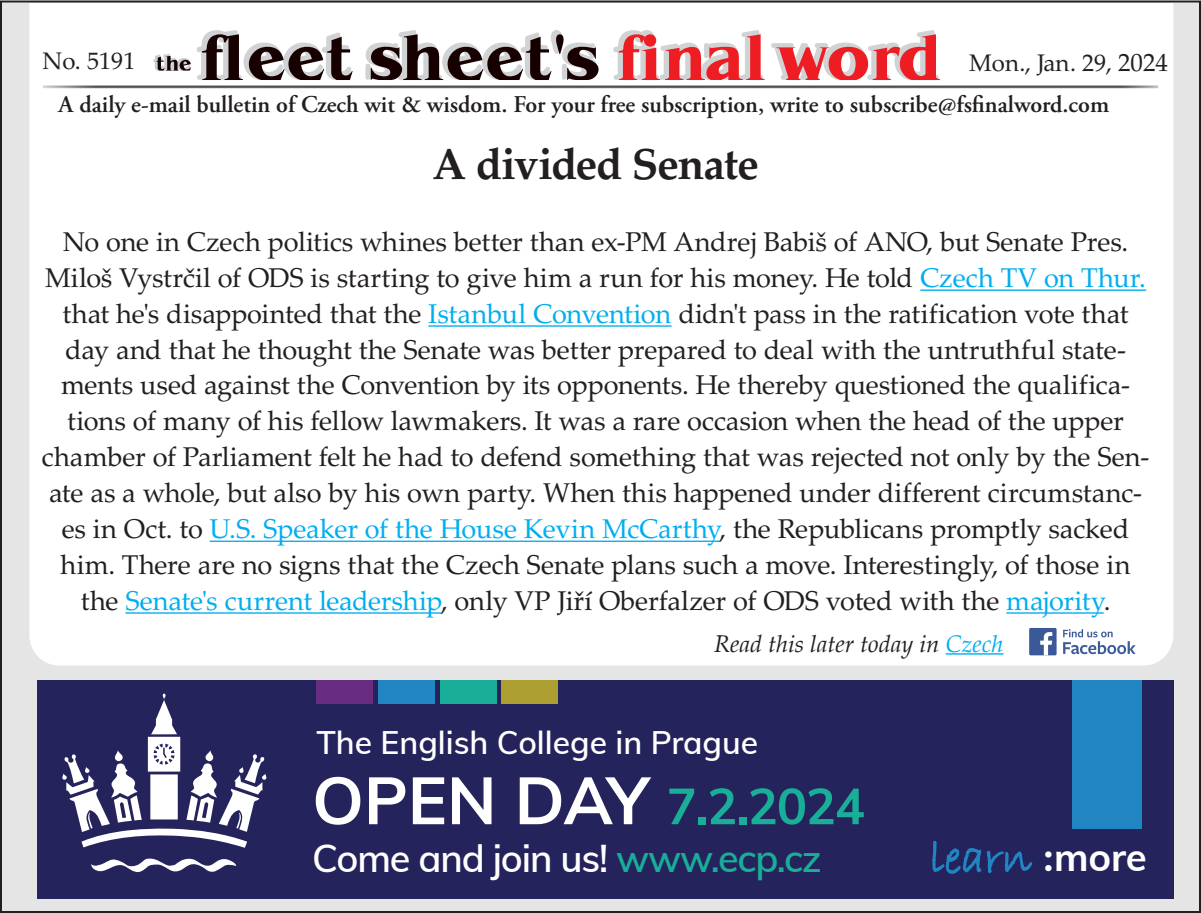
<style>
.page{position:relative;width:1201px;height:913px;background:#fff}
.page>*{position:absolute;margin:0;border:0;box-sizing:border-box;transform-origin:0 0}
.t1{font:700 50px "Muli";color:#18ae98}
.t2{font:46.8px "Bradley Hand ITC";color:#2185c2}
.t3{font:700 43.6px "Palatino LTCE";letter-spacing:-.025em;color:#231f20}
.t4{font:600 37.8px "Muli";letter-spacing:-.03em;color:#fff}
.t5{font:600 31.8px "Muli";color:#fff}
.t6{font:27.2px/35.8px "Palatino LTCE";letter-spacing:-.005em;color:#231f20;text-align:center}
.t7{font:600 24px "Adobe Garamond Pro";color:#231f20}
.t8{font:italic 24px "Palatino";color:#231f20}
.t9{font:24px "Palatino LTCE";color:#231f20}
.s1{font-size:25px}
.s2{color:#00aeef}
.s3{font-size:65.8px;color:#fff}
.s4{color:#18ae98}
.s5{font-family:"Gotham Rounded";font-weight:700;font-size:36.2px;color:#fff}
.s6{font-family:"Muli";font-weight:700;font-size:38.4px;color:#fff}
</style>
<div class="page">
<div style="left:1px;top:1px;width:1198px;height:910px;background:#e5e5e5"></div>
<div style="left:28px;top:1px;width:1146px;height:665px;background:#fff"></div>
<img style="left:40px;top:83px;width:1120px;height:7px">
<svg style="left:153px;top:30px;width:446px;height:50px;background:#aaa3a4"></svg>
<svg style="left:611px;top:30px;width:328px;height:50px;background:#eda0a3"></svg>
<hr style="left:945px;top:653px;width:58px;height:1px;background:#00aeef">
<svg style="left:1062px;top:629px;width:73px;height:25px;background:#c8d1e2"></svg>
<div style="left:1028px;top:627px;width:28px;height:28px;background:#3b5998;border-radius:2px"></div>
<svg style="left:1040px;top:632px;width:12px;height:23px"></svg>
<hr style="left:920px;top:289px;width:225px;height:2px;background:#00aeef">
<hr style="left:428px;top:325px;width:243px;height:1px;background:#00aeef">
<hr style="left:210px;top:540px;width:509px;height:1px;background:#00aeef">
<hr style="left:125px;top:612px;width:316px;height:1px;background:#00aeef">
<hr style="left:1006px;top:612px;width:97px;height:1px;background:#00aeef">
<div style="left:37px;top:680px;width:1136px;height:218px;background:#25235b"></div>
<svg style="left:49px;top:693px;width:231px;height:184px;background:#53517d"></svg>
<div style="left:316px;top:680px;width:57px;height:23px;background:#682c81"></div>
<div style="left:378px;top:680px;width:57px;height:23px;background:#2185c2"></div>
<div style="left:439px;top:680px;width:57px;height:23px;background:#18ae98"></div>
<div style="left:501px;top:680px;width:57px;height:23px;background:#ad9e32"></div>
<div style="left:1072px;top:680px;width:69px;height:148px;background:#2185c2"></div>
<svg style="left:930px;top:830px;width:102px;height:53px;background:#24326b"></svg>
<p class="t9" style="left:42px;top:47px;width:94px">No. 5191</p>
<p class="t9" style="left:969px;top:49px;width:200px">Mon., Jan. 29, <span class="s1">2024</span></p>
<p class="t7" style="left:59px;top:90px;width:1051px">A daily e-mail bulletin of Czech wit &amp; wisdom. For your free subscription, write to subscribe@fsfinalword.com</p>
<p class="t3" style="left:432px;top:138px;width:328px">A divided Senate</p>
<p class="t6" style="left:42px;top:224px;width:1109px">No one in Czech politics whines better than ex-PM Andrej Babiš of ANO, but Senate Pres.<br>Miloš Vystrčil of ODS is starting to give him a run for his money. He told <span class="s2">Czech TV on Thur. </span>that he's disappointed that the <span class="s2">Istanbul Convention</span> didn't pass in the ratification vote that day and that he thought the Senate was better prepared to deal with the untruthful state&shy;ments used against the Convention by its opponents. He thereby questioned the qualifica&shy;tions of many of his fellow lawmakers. It was a rare occasion when the head of the upper chamber of Parliament felt he had to defend something that was rejected not only by the Sen&shy;ate as a whole, but also by his own party. When this happened under different circumstanc&shy;es in Oct. to <span class="s2">U.S. Speaker of the House Kevin McCarthy</span>, the Republicans promptly sacked him. There are no signs that the Czech Senate plans such a move. Interestingly, of those in the <span class="s2">Senate's current leadership</span>, only VP Jiří Oberfalzer of ODS voted with the <span class="s2">majority</span>.</p>
<p class="t8" style="left:714px;top:623px;width:291px">Read this later today in <span class="s2">Czech</span></p>
<p class="t5" style="left:316px;top:719px;width:443px">The English College in Prague</p>
<p class="t1" style="left:312px;top:769px;width:554px"><span class="s3">OPEN DAY</span> 7.2.2024</p>
<p class="t4" style="left:312px;top:830px;width:511px">Come and join us! <span class="s4">www.ecp.cz</span></p>
<p class="t2" style="left:930px;top:827px;width:218px">learn <span class="s5">:</span><span class="s6">more</span></p>
</div>
